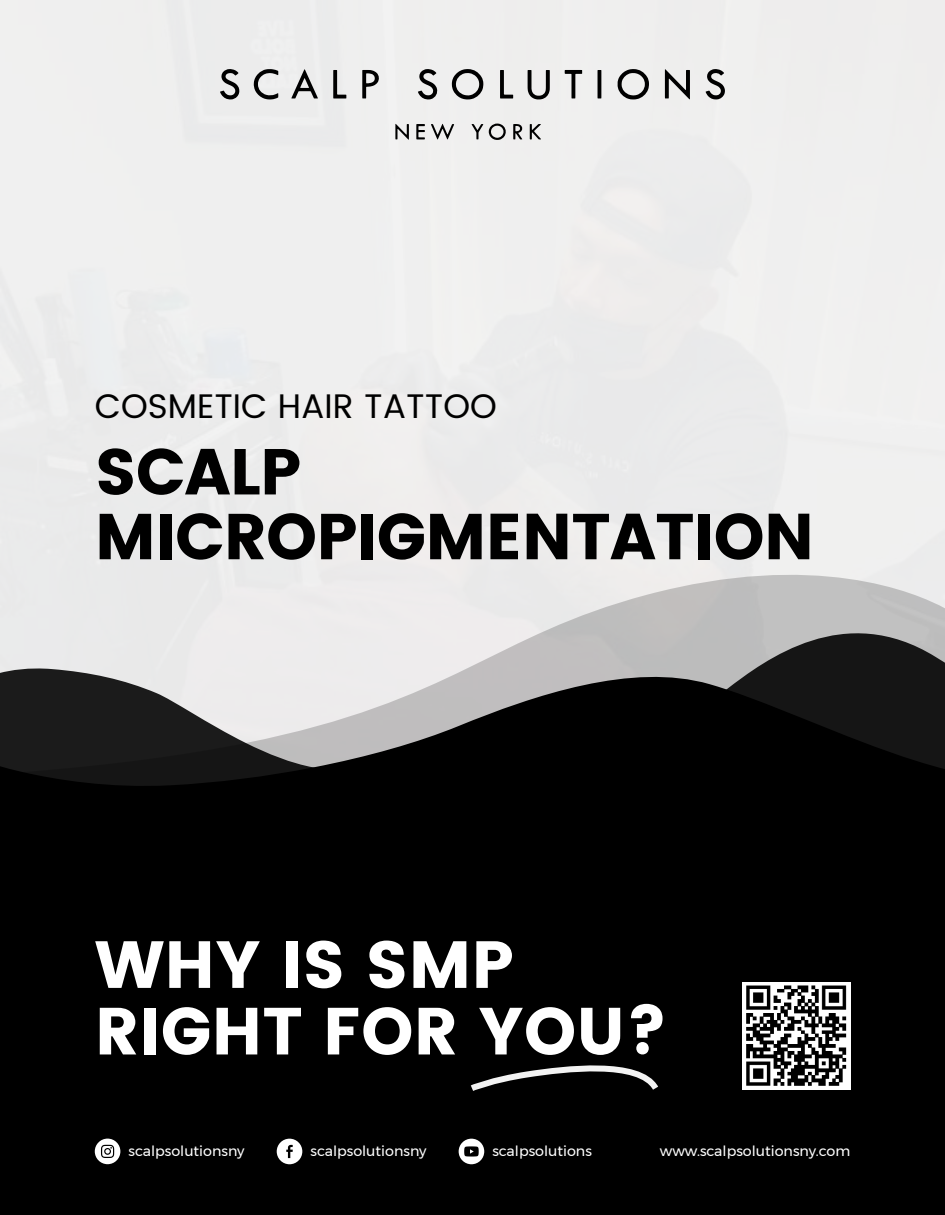
<style>
.page{position:relative;width:945px;height:1215px;background:#efeeee}
.page>*{position:absolute;margin:0;border:0;box-sizing:border-box;transform-origin:0 0}
.t1{font:700 66.45px/66.6px "Poppins";color:#fff}
.t2{font:700 64.8px/64.8px "Poppins";letter-spacing:-.015em;color:#000}
.t3{font:34.05px "Poppins";color:#000}
.t4{font:14.25px "Montserrat";color:#fff}
</style>
<div class="page">
<svg style="left:480px;top:575px;width:465px;height:87px;fill:#c1bfbf"></svg>
<svg style="left:0;top:662px;width:945px;height:553px;background:#101010"></svg>
<img style="left:742px;top:982px;width:108px;height:107px">
<div style="left:95px;top:1139px;width:25px;height:25px;background:#fff;border-radius:50%"></div>
<div style="left:277px;top:1139px;width:25px;height:25px;background:#fff;border-radius:50%"></div>
<div style="left:459px;top:1139px;width:25px;height:25px;background:#fff;border-radius:50%"></div>
<svg style="left:101px;top:1145px;width:13px;height:13px"></svg>
<svg style="left:286px;top:1145px;width:7px;height:13px"></svg>
<svg style="left:464px;top:1146px;width:15px;height:11px"></svg>
<svg style="left:617px;top:69px;width:32px;height:30px"></svg>
<svg style="left:452px;top:69px;width:31px;height:30px"></svg>
<svg style="left:665px;top:69px;width:25px;height:30px"></svg>
<svg style="left:528px;top:70px;width:22px;height:30px"></svg>
<svg style="left:418px;top:69px;width:20px;height:31px"></svg>
<svg style="left:706px;top:69px;width:19px;height:31px"></svg>
<svg style="left:220px;top:69px;width:20px;height:31px"></svg>
<svg style="left:254px;top:69px;width:24px;height:30px"></svg>
<svg style="left:291px;top:69px;width:27px;height:29px"></svg>
<svg style="left:362px;top:70px;width:17px;height:28px"></svg>
<svg style="left:565px;top:70px;width:17px;height:28px"></svg>
<svg style="left:333px;top:70px;width:13px;height:29px"></svg>
<svg style="left:500px;top:70px;width:13px;height:29px"></svg>
<svg style="left:598px;top:70px;width:3px;height:28px"></svg>
<svg style="left:431px;top:124px;width:23px;height:16px"></svg>
<svg style="left:489px;top:124px;width:17px;height:16px"></svg>
<svg style="left:395px;top:124px;width:14px;height:16px"></svg>
<svg style="left:513px;top:124px;width:10px;height:15px"></svg>
<svg style="left:530px;top:124px;width:11px;height:15px"></svg>
<svg style="left:416px;top:124px;width:9px;height:15px"></svg>
<svg style="left:472px;top:124px;width:11px;height:15px"></svg>
<svg style="left:466px;top:1060px;width:198px;height:36px;background:#272727"></svg>
<h3 class="t3" style="left:95px;top:382px;width:404px">COSMETIC HAIR TATTOO</h3>
<h2 class="t2" style="left:95px;top:440px;width:721px">SCALP<br>MICROPIGMENTATION</h2>
<h1 class="t1" style="left:95px;top:932px;width:575px">WHY IS SMP<br>RIGHT FOR YOU?</h1>
<p class="t4" style="left:129px;top:1140px;width:118px">scalpsolutionsny</p>
<p class="t4" style="left:310px;top:1140px;width:118px">scalpsolutionsny</p>
<p class="t4" style="left:492px;top:1140px;width:101px">scalpsolutions</p>
<p class="t4" style="left:660px;top:1140px;width:192px">www.scalpsolutionsny.com</p>
</div>
